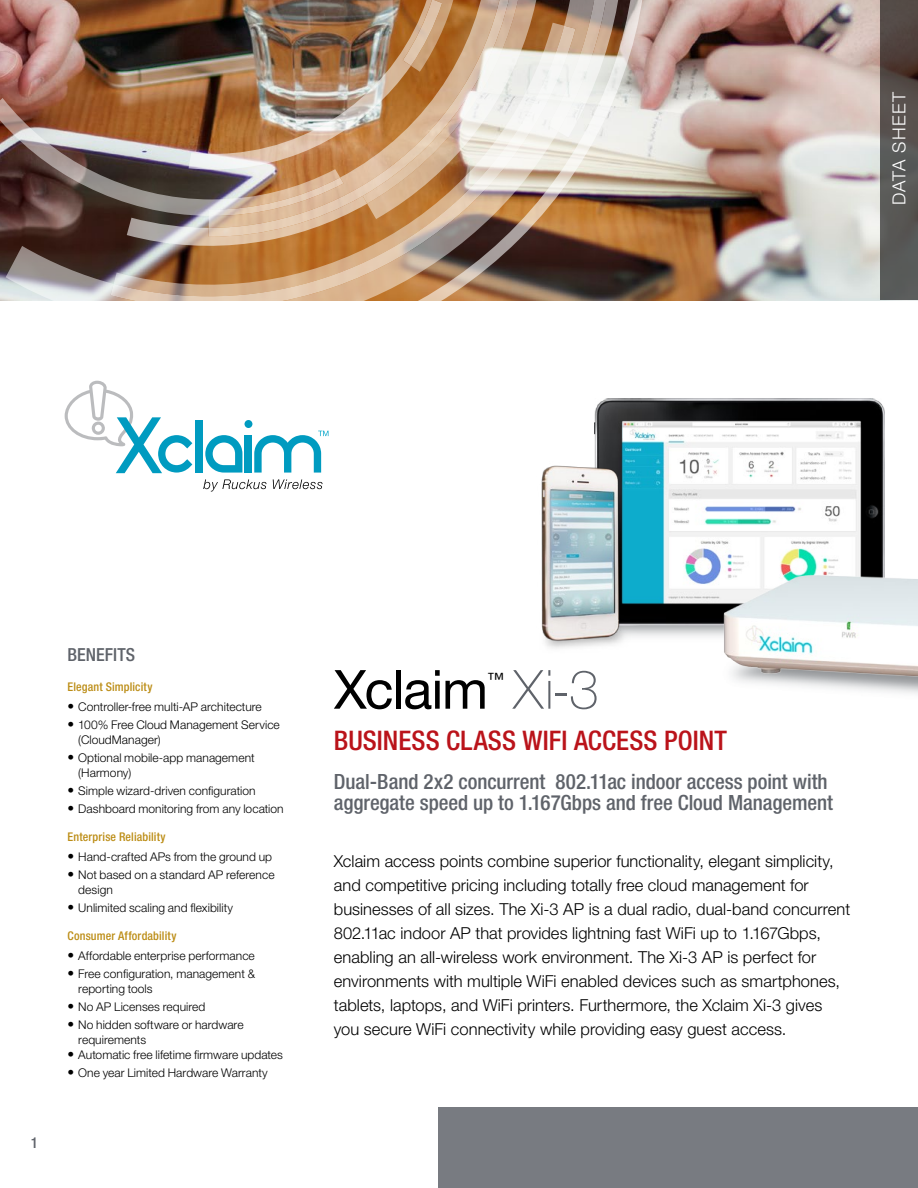
<style>
.page{position:relative;width:918px;height:1188px;background:#fff}
.page>*{position:absolute;margin:0;border:0;box-sizing:border-box;transform-origin:0 0}
.t1{font:54px "Helvetica Neue LT Std";letter-spacing:-.02em;color:#000}
.t2{font:100 54px "Helvetica Neue LT Std";color:#5f636a}
.t3{font:500 condensed 27px "Helvetica Neue LT Std";letter-spacing:.005em;color:#ba131a}
.t4{font:500 condensed 21px/21px "Helvetica Neue LT Std";color:#5f636a}
.t5{font:300 18px "Helvetica Neue LT Std";letter-spacing:.06em;color:#fff}
.t6{font:500 condensed 18px "Helvetica Neue LT Std";color:#5f636a}
.t7{font:17.1px "Helvetica Neue LT Std";color:#000}
.t8{font:300 16.5px/24px "Helvetica Neue LT Std";color:#000}
.t9{font:500 condensed 15px "Helvetica Neue LT Std";color:#5f636a}
.t10{font:300 12px/15px "Helvetica Neue LT Std";letter-spacing:.005em;color:#000}
.t11{font:500 condensed 12px "Helvetica Neue LT Std";letter-spacing:.015em;color:#bc8d16}
.s1{font-size:13.5px}
</style>
<div class="page">
<img style="left:648px;top:0;width:232px;height:300px">
<svg style="left:880px;top:0;width:38px;height:300px;background:#55514e"></svg>
<img style="left:594px;top:399px;width:291px;height:227px">
<img style="left:614px;top:418px;width:252px;height:197px">
<img style="left:703px;top:520px;width:215px;height:177px">
<img style="left:626px;top:596px;width:25px;height:46px">
<img style="left:541px;top:449px;width:85px;height:200px">
<div style="left:195px;top:420px;width:8px;height:53px;background:#009bc0"></div>
<svg style="left:205px;top:435px;width:37px;height:38px"></svg>
<div style="left:245px;top:435px;width:7px;height:38px;background:#009bc0"></div>
<div style="left:245px;top:420px;width:7px;height:8px;background:#009bc0;border-radius:50%"></div>
<svg style="left:65px;top:381px;width:127px;height:92px"></svg>
<svg style="left:254px;top:431px;width:74px;height:42px"></svg>
<svg style="left:203px;top:479px;width:64px;height:13px"></svg>
<svg style="left:273px;top:479px;width:50px;height:10px"></svg>
<div style="left:439px;top:1107px;width:479px;height:81px;background:#787b81"></div>
<img style="left:0;top:0;width:648px;height:300px">
<img style="left:0;top:0;width:624px;height:246px">
<h3 class="t5" style="left:888px;top:205px;width:114px;rotate:-90deg">DATA SHEET</h3>
<p class="t9" style="left:31px;top:1134px;width:9px">1</p>
<h3 class="t6" style="left:68px;top:644px;width:69px">BENEFITS</h3>
<p class="t11" style="left:68px;top:679px;width:86px">Elegant Simplicity</p>
<p class="t10" style="left:68px;top:699px;width:196px"><span class="s1">•</span> Controller-free multi-AP architecture</p>
<p class="t10" style="left:78px;top:717px;width:203px;text-indent:-11px"><span class="s1">•</span> 100% Free Cloud Management Service (CloudManager)</p>
<p class="t10" style="left:78px;top:750px;width:178px;text-indent:-11px"><span class="s1">•</span> Optional mobile-app management (Harmony)</p>
<p class="t10" style="left:68px;top:783px;width:190px"><span class="s1">•</span> Simple wizard-driven configuration</p>
<p class="t10" style="left:68px;top:801px;width:218px"><span class="s1">•</span> Dashboard monitoring from any location</p>
<p class="t11" style="left:68px;top:829px;width:100px">Enterprise Reliability</p>
<p class="t10" style="left:68px;top:849px;width:206px"><span class="s1">•</span> Hand-crafted APs from the ground up</p>
<p class="t10" style="left:78px;top:867px;width:198px;text-indent:-11px"><span class="s1">•</span> Not based on a standard AP reference design</p>
<p class="t10" style="left:68px;top:900px;width:167px"><span class="s1">•</span> Unlimited scaling and flexibility</p>
<p class="t11" style="left:68px;top:928px;width:110px">Consumer Affordability</p>
<p class="t10" style="left:68px;top:948px;width:189px"><span class="s1">•</span> Affordable enterprise performance</p>
<p class="t10" style="left:78px;top:966px;width:178px;text-indent:-11px"><span class="s1">•</span> Free configuration, management &amp; reporting tools</p>
<p class="t10" style="left:68px;top:999px;width:139px"><span class="s1">•</span> No AP Licenses required</p>
<p class="t10" style="left:78px;top:1017px;width:167px;text-indent:-11px"><span class="s1">•</span> No hidden software or hardware requirements</p>
<p class="t10" style="left:68px;top:1047px;width:217px"><span class="s1">•</span> Automatic free lifetime firmware updates</p>
<p class="t10" style="left:68px;top:1065px;width:202px"><span class="s1">•</span> One year Limited Hardware Warranty</p>
<h1 class="t1" style="left:334px;top:657px;width:156px">Xclaim</h1>
<h3 class="t7" style="left:487px;top:668px;width:18px">™</h3>
<h1 class="t2" style="left:513px;top:659px;width:87px">Xi-3</h1>
<h2 class="t3" style="left:334px;top:725px;width:395px">BUSINESS CLASS WIFI ACCESS POINT</h2>
<h3 class="t4" style="left:334px;top:771px;width:501px">Dual-Band 2x2 concurrent 802.11ac indoor access point with aggregate speed up to 1.167Gbps and free Cloud Management</h3>
<p class="t8" style="left:334px;top:849px;width:518px">Xclaim access points combine superior functionality, elegant simplicity, and competitive pricing including totally free cloud management for businesses of all sizes. The Xi-3 AP is a dual radio, dual-band concurrent 802.11ac indoor AP that provides lightning fast WiFi up to 1.167Gbps, enabling an all-wireless work environment. The Xi-3 AP is perfect for environments with multiple WiFi enabled devices such as smartphones, tablets, laptops, and WiFi printers. Furthermore, the Xclaim Xi-3 gives you secure WiFi connectivity while providing easy guest access.</p>
</div>
